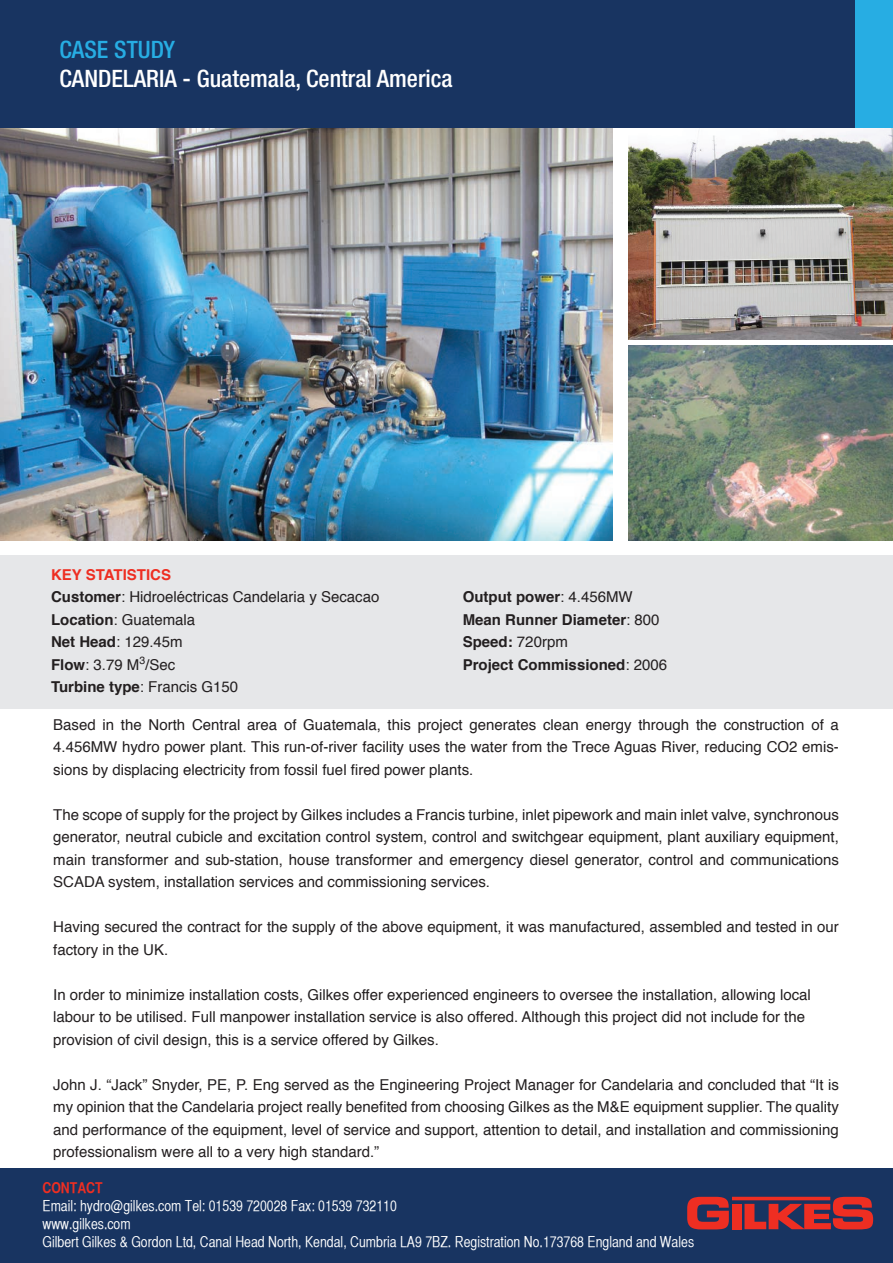
<style>
.page{position:relative;width:893px;height:1263px;background:#fff}
.page>*{position:absolute;margin:0;border:0;box-sizing:border-box;transform-origin:0 0}
.t1{font:500 condensed 24px "Helvetica Neue";color:#fff}
.t2{font:500 condensed 24px "Helvetica Neue";color:#27ade3}
.t3{font:15px/22.5px "Helvetica";color:#231f20;text-align:justify}
.t4{font:15px/18px "Helvetica CY Plain";color:#fff}
.t5{font:700 15px/22.5px "Helvetica";color:#231f20}
.t6{font:15px "Helvetica CY Bold";color:#ee2e22}
.s1{font-weight:700;color:#ee2e22}
.s2{font-weight:700}
.s3{font-weight:400}
</style>
<div class="page">
<img style="left:628px;top:346px;width:265px;height:195px">
<img style="left:628px;top:128px;width:265px;height:212px">
<img style="left:0;top:128px;width:612px;height:413px">
<div style="left:0;top:1168px;width:893px;height:95px;background:#183461"></div>
<div style="left:0;top:0;width:855px;height:128px;background:#183461"></div>
<div style="left:855px;top:0;width:38px;height:128px;background:#27ade3"></div>
<div style="left:0;top:556px;width:893px;height:153px;background:#e6e7e9"></div>
<hr style="left:732px;top:1197px;width:98px;height:3px;background:#ee2e22">
<svg style="left:687px;top:1197px;width:42px;height:32px"></svg>
<div style="left:732px;top:1204px;width:10px;height:25px;background:#ee2e22"></div>
<svg style="left:744px;top:1197px;width:129px;height:32px"></svg>
<h1 class="t2" style="left:60px;top:35px;width:117px">CASE STUDY</h1>
<h1 class="t1" style="left:60px;top:64px;width:395px">CANDELARIA - Guatemala, Central America</h1>
<p class="t3" style="left:51px;top:564px;width:330px;text-align:left"><span class="s1">KEY STATISTICS<br></span><span class="s2">Customer</span>: Hidroeléctricas Candelaria y Secacao<br><span class="s2">Location</span>: Guatemala<br><span class="s2">Net Head</span>: 129.45m<br><span class="s2">Flow</span>: 3.79 M<sup>3</sup>/Sec<br><span class="s2">Turbine type</span>: Francis G150</p>
<p class="t5" style="left:463px;top:586px;width:206px">Output power<span class="s3">: 4.456MW<br></span>Mean Runner Diameter<span class="s3">: 800<br></span>Speed: <span class="s3">720rpm<br></span>Project Commissioned<span class="s3">: 2006</span></p>
<p class="t3" style="left:53px;top:714px;width:787px">Based in the North Central area of Guatemala, this project generates clean energy through the construction of a 4.456MW hydro power plant. This run-of-river facility uses the water from the Trece Aguas River, reducing CO2 emis&shy;sions by displacing electricity from fossil fuel fired power plants.</p>
<p class="t3" style="left:53px;top:804px;width:787px">The scope of supply for the project by Gilkes includes a Francis turbine, inlet pipework and main inlet valve, synchronous generator, neutral cubicle and excitation control system, control and switchgear equipment, plant auxiliary equipment, main transformer and sub-station, house transformer and emergency diesel generator, control and communications SCADA system, installation services and commissioning services.</p>
<p class="t3" style="left:53px;top:916px;width:787px">Having secured the contract for the supply of the above equipment, it was manufactured, assembled and tested in our factory in the UK.</p>
<p class="t3" style="left:53px;top:984px;width:759px;text-align:left">In order to minimize installation costs, Gilkes offer experienced engineers to oversee the installation, allowing local labour to be utilised. Full manpower installation service is also offered. Although this project did not include for the provision of civil design, this is a service offered by Gilkes.</p>
<p class="t3" style="left:53px;top:1074px;width:787px">John J. “Jack” Snyder, PE, P. Eng served as the Engineering Project Manager for Candelaria and concluded that “It is my opinion that the Candelaria project really benefited from choosing Gilkes as the M&amp;E equipment supplier. The quality and performance of the equipment, level of service and support, attention to detail, and installation and commissioning professionalism were all to a very high standard.”</p>
<p class="t6" style="left:43px;top:1179px;width:62px">CONTACT</p>
<p class="t4" style="left:43px;top:1197px;width:653px">Email: hydro@gilkes.com Tel: 01539 720028 Fax: 01539 732110<br>www.gilkes.com<br>Gilbert Gilkes &amp; Gordon Ltd, Canal Head North, Kendal, Cumbria LA9 7BZ. Registration No.173768 England and Wales</p>
</div>
